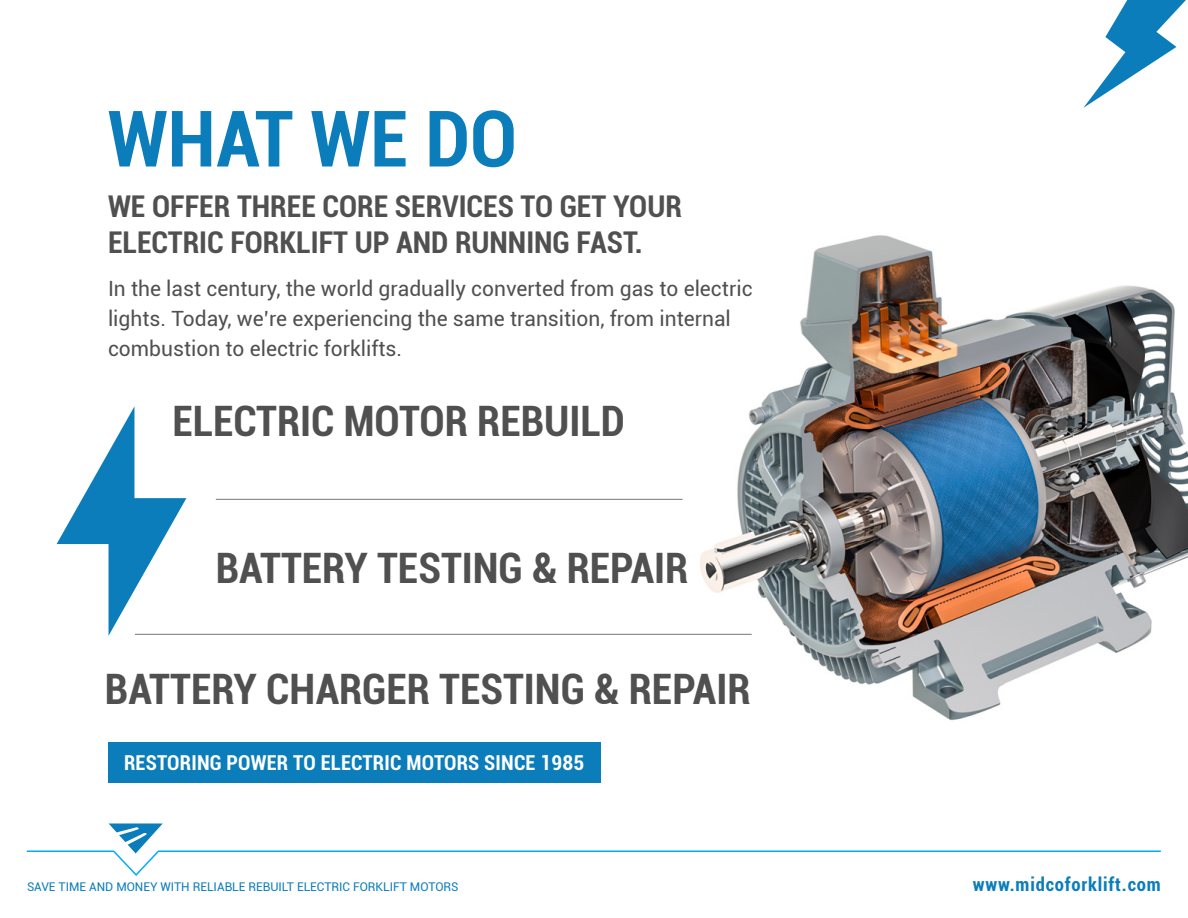
<style>
.page{position:relative;width:1188px;height:918px;background:#fff}
.page>*{position:absolute;margin:0;border:0;box-sizing:border-box;transform-origin:0 0}
.t1{font:700 condensed 78px "Roboto";color:#0b7dbb}
.t2{font:700 condensed 42px "Roboto";color:#505050}
.t3{font:700 condensed 30px/36px "Roboto";color:#505050}
.t4{font:21px/30px "Roboto";color:#505050}
.t5{font:700 condensed 20.55px "Roboto";letter-spacing:.01em;color:#fff}
.t6{font:700 condensed 18.6px "Roboto";letter-spacing:.045em;color:#0b7dbb}
.t7{font:12px "Roboto";color:#0b7dbb}
</style>
<div class="page">
<svg style="left:26px;top:824px;width:1135px;height:52px"></svg>
<svg style="left:1083px;top:0;width:103px;height:108px"></svg>
<img style="left:559px;top:235px;width:629px;height:486px">
<hr style="left:135px;top:634px;width:617px;height:1px;background:#757575">
<hr style="left:216px;top:499px;width:467px;height:1px;background:#757575">
<div style="left:108px;top:742px;width:492px;height:41px;background:#0b7dbb"></div>
<svg style="left:57px;top:406px;width:129px;height:230px"></svg>
<h1 class="t1" style="left:108px;top:84px;width:410px">WHAT WE DO</h1>
<h3 class="t3" style="left:108px;top:187px;width:575px">WE OFFER THREE CORE SERVICES TO GET YOUR<br>ELECTRIC FORKLIFT UP AND RUNNING FAST.</h3>
<p class="t4" style="left:108px;top:272px;width:646px">In the last century, the world gradually converted from gas to electric lights. Today, we’re experiencing the same transition, from internal combustion to electric forklifts.</p>
<h2 class="t2" style="left:172px;top:392px;width:454px">ELECTRIC MOTOR REBUILD</h2>
<h2 class="t2" style="left:216px;top:538px;width:474px">BATTERY TESTING &amp; REPAIR</h2>
<h2 class="t2" style="left:105px;top:660px;width:647px">BATTERY CHARGER TESTING &amp; REPAIR</h2>
<p class="t5" style="left:124px;top:749px;width:462px">RESTORING POWER TO ELECTRIC MOTORS SINCE 1985</p>
<p class="t7" style="left:27px;top:879px;width:433px">SAVE TIME AND MONEY WITH RELIABLE REBUILT ELECTRIC FORKLIFT MOTORS</p>
<p class="t6" style="left:973px;top:872px;width:189px">www.midcoforklift.com</p>
</div>
